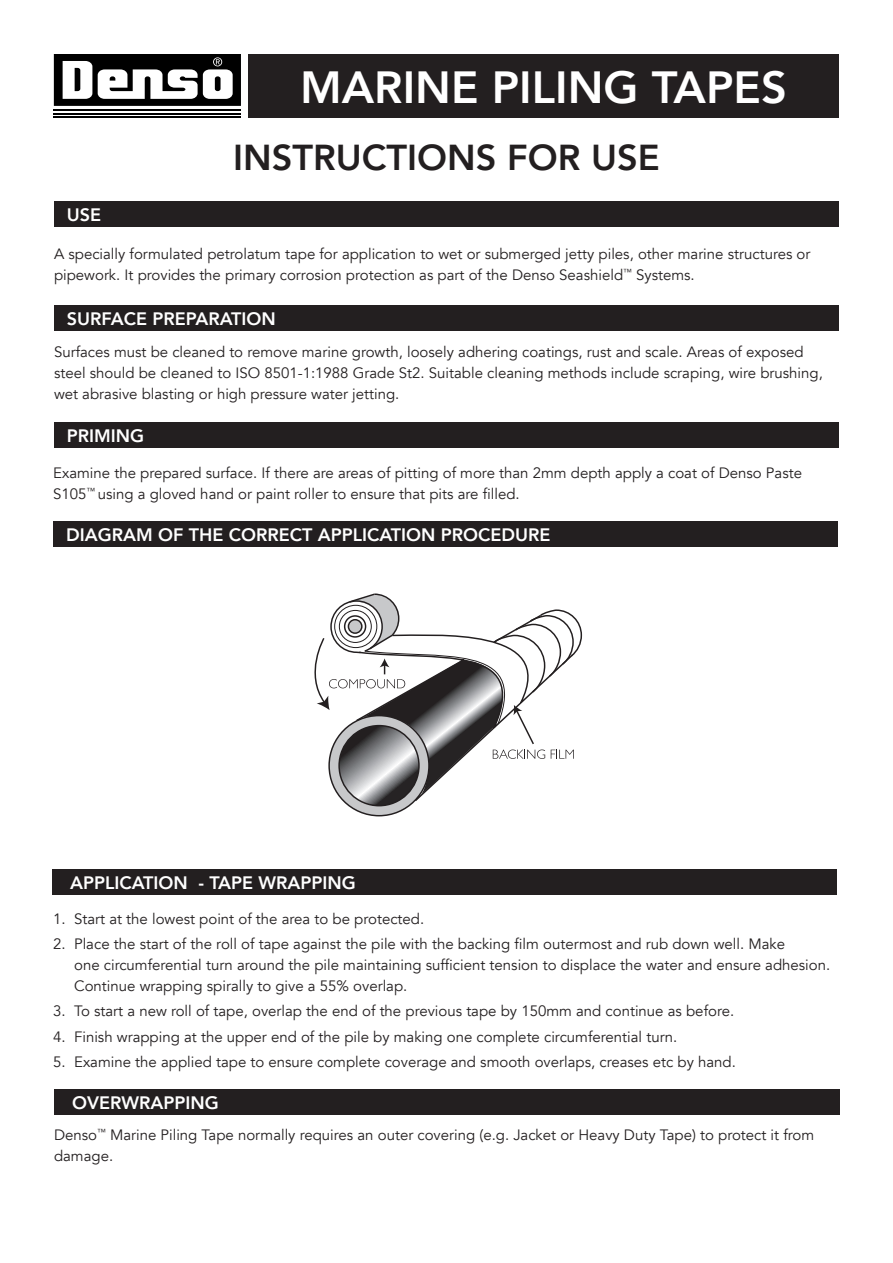
<style>
.page{position:relative;width:893px;height:1263px;background:#fff}
.page>*{position:absolute;margin:0;border:0;box-sizing:border-box;transform-origin:0 0}
.t1{font:800 45px "Avenir";color:#fff}
.t2{font:800 36px "Avenir";color:#231f20}
.t3{font:800 18px "Avenir";color:#fff}
.t4{font:15px/21px "Avenir";color:#231f20}
</style>
<div class="page">
<hr style="left:54px;top:109px;width:187px;height:2px;background:#000">
<hr style="left:54px;top:113px;width:187px;height:2px;background:#000">
<hr style="left:54px;top:117px;width:187px;height:1px;background:#000">
<svg style="left:54px;top:54px;width:187px;height:52px"></svg>
<div style="left:248px;top:54px;width:591px;height:64px;background:#231f20"></div>
<div style="left:54px;top:201px;width:785px;height:26px;background:#231f20"></div>
<div style="left:54px;top:305px;width:785px;height:25px;background:#231f20"></div>
<div style="left:54px;top:422px;width:785px;height:26px;background:#231f20"></div>
<div style="left:52px;top:869px;width:785px;height:25px;background:#231f20"></div>
<div style="left:53px;top:521px;width:785px;height:26px;background:#231f20"></div>
<div style="left:54px;top:1090px;width:785px;height:25px;background:#231f20"></div>
<svg style="left:350px;top:616px;width:233px;height:201px"></svg>
<svg style="left:339px;top:797px;width:235px;height:10px"></svg>
<svg style="left:314px;top:593px;width:260px;height:204px"></svg>
<p class="t1" style="left:300px;top:52px;width:488px">MARINE PILING TAPES</p>
<p class="t2" style="left:233px;top:129px;width:428px">INSTRUCTIONS FOR USE</p>
<p class="t3" style="left:67px;top:201px;width:36px">USE</p>
<p class="t4" style="left:54px;top:243px;width:758px">A specially formulated petrolatum tape for application to wet or submerged jetty piles, other marine structures or</p>
<p class="t4" style="left:54px;top:264px;width:642px">pipework. It provides the primary corrosion protection as part of the Denso Seashield<sup>™</sup> Systems.</p>
<p class="t3" style="left:67px;top:304px;width:210px">SURFACE PREPARATION</p>
<p class="t4" style="left:54px;top:342px;width:770px">Surfaces must be cleaned to remove marine growth, loosely adhering coatings, rust and scale. Areas of exposed steel should be cleaned to ISO 8501-1:1988 Grade St2. Suitable cleaning methods include scraping, wire brushing, wet abrasive blasting or high pressure water jetting.</p>
<p class="t3" style="left:67px;top:421px;width:79px">PRIMING</p>
<p class="t4" style="left:53px;top:462px;width:750px">Examine the prepared surface. If there are areas of pitting of more than 2mm depth apply a coat of Denso Paste<br>S105<sup>™</sup> using a gloved hand or paint roller to ensure that pits are filled.</p>
<p class="t3" style="left:66px;top:521px;width:486px">DIAGRAM OF THE CORRECT APPLICATION PROCEDURE</p>
<p class="t3" style="left:70px;top:868px;width:287px">APPLICATION - TAPE WRAPPING</p>
<p class="t4" style="left:53px;top:908px;width:373px">1. Start at the lowest point of the area to be protected.</p>
<p class="t4" style="left:74px;top:934px;width:758px;text-indent:-21px">2. Place the start of the roll of tape against the pile with the backing film outermost and rub down well. Make<br>one circumferential turn around the pile maintaining sufficient tension to displace the water and ensure adhesion.<br>Continue wrapping spirally to give a 55% overlap.</p>
<p class="t4" style="left:53px;top:1001px;width:682px">3. To start a new roll of tape, overlap the end of the previous tape by 150mm and continue as before.</p>
<p class="t4" style="left:53px;top:1026px;width:626px">4. Finish wrapping at the upper end of the pile by making one complete circumferential turn.</p>
<p class="t4" style="left:53px;top:1051px;width:684px">5. Examine the applied tape to ensure complete coverage and smooth overlaps, creases etc by hand.</p>
<p class="t3" style="left:72px;top:1089px;width:148px">OVERWRAPPING</p>
<p class="t4" style="left:54px;top:1124px;width:762px">Denso<sup>™</sup> Marine Piling Tape normally requires an outer covering (e.g. Jacket or Heavy Duty Tape) to protect it from damage.</p>
</div>
